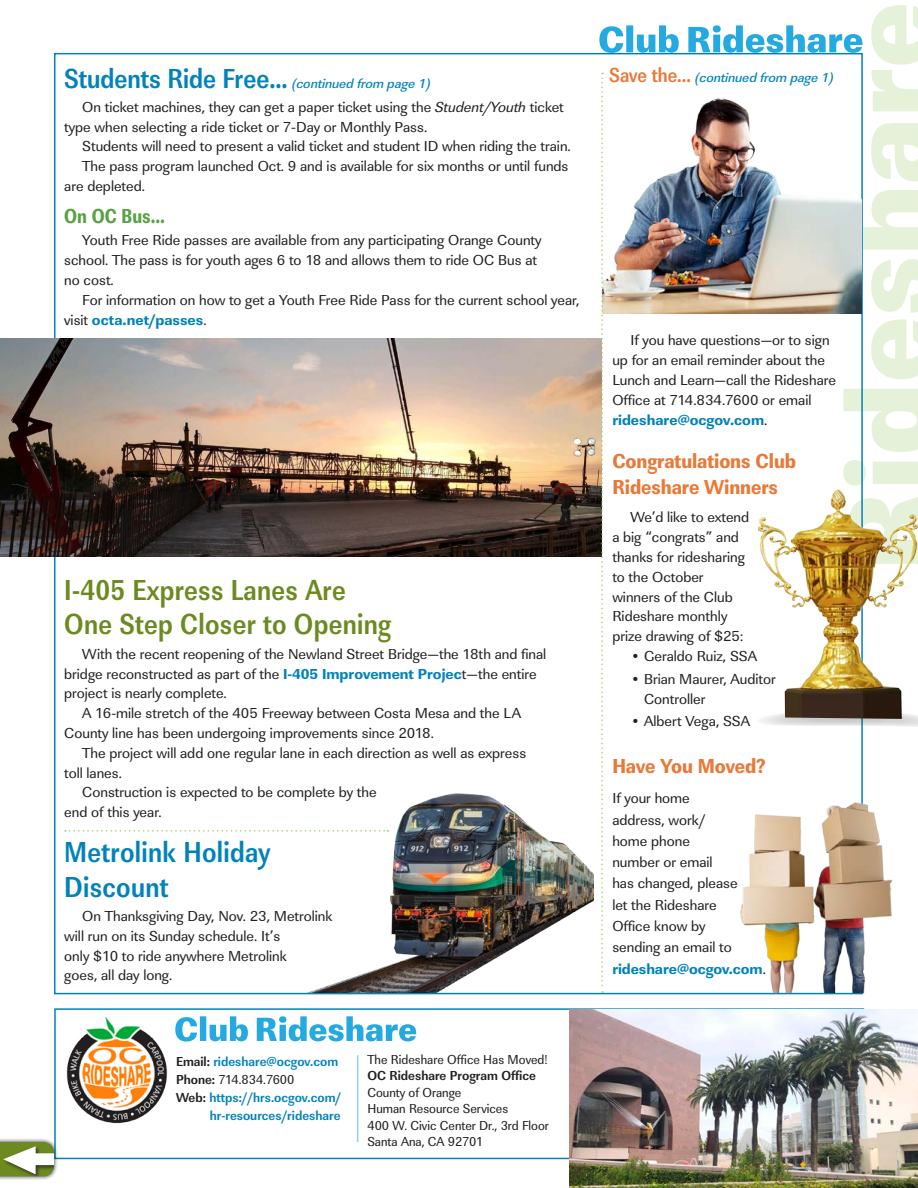
<style>
.page{position:relative;width:918px;height:1188px;background:#fff}
.page>*{position:absolute;margin:0;border:0;box-sizing:border-box;transform-origin:0 0}
.t1{font:30px/34.5px "URW Linear T Bold Narr";letter-spacing:.01em;color:#6c8a1f;scale:.9 1}
.t2{font:30px/34.5px "URW Linear T Bold Narr";letter-spacing:.01em;color:#0082bb;scale:.9 1}
.t3{font:28.5px "URW Linear T Bold Narr";color:#0082bb;scale:.9 1}
.t4{font:21px/25.5px "URW Linear T Extr Bold Extr Narr";letter-spacing:-.005em;color:#e97938}
.t5{font:21px "URW Linear T Extr Bold Extr Narr";color:#5aa245;scale:.9 1}
.t6{font:15px/19.8px "URW Linear T";color:#231f20}
.t7{font:700 15px "URW Linear T Extr";color:#0082bb}
.t8{font:13.5px/16.5px "URW Linear T Regu Narr";color:#231f20}
.t9{font:13.5px/18px "URW Linear T Bold Narr";color:#0082bb;text-align:right}
.t10{font:13.5px "URW Linear T Medi Obli";color:#0082bb}
.t11{font:13.5px "URW Linear T Bold Narr";color:#231f20}
.s1{font-family:"URW Linear T Bold Narr";font-size:21px;color:#e97938}
.s2{font-family:"URW Linear T Regu Obli"}
.s3{font-family:"URW Linear T";font-weight:400;color:#231f20}
.s4{font-family:"URW Linear T Extr";font-weight:700;color:#0082bb}
.s5{color:#231f20}
.s6{font-family:"URW Linear T Bold Narr"}
</style>
<div class="page">
<hr style="left:357px;top:1055px;width:1px;height:87px;background:#8fcdf0">
<img style="left:66px;top:1016px;width:102px;height:108px">
<div style="left:54px;top:1008px;width:810px;height:151px;border:2px solid #0082bb"></div>
<svg style="left:175px;top:1016px;width:241px;height:26px"></svg>
<img style="left:569px;top:1010px;width:349px;height:178px">
<div style="left:0;top:1137px;width:59px;height:44px;background:#231f20;opacity:.75"></div>
<svg style="left:0;top:1142px;width:54px;height:34px"></svg>
<svg style="left:65px;top:830px;width:214px;height:2px"></svg>
<img style="left:0;top:339px;width:599px;height:217px">
<img style="left:281px;top:793px;width:313px;height:200px">
<img style="left:599px;top:5px;width:319px;height:988px">
<h2 class="t3" style="left:64px;top:61px;width:250px">Students Ride Free...</h2>
<p class="t10" style="left:609px;top:70px;width:226px"><span class="s1">Save the...</span> (continued from page 1)</p>
<p class="t10" style="left:292px;top:75px;width:140px">(continued from page 1)</p>
<p class="t6" style="left:64px;top:97px;width:501px;text-indent:18px">On ticket machines, they can get a paper ticket using the <span class="s2">Student/Youth</span> ticket type when selecting a ride ticket or 7-Day or Monthly Pass.</p>
<p class="t6" style="left:82px;top:137px;width:490px">Students will need to present a valid ticket and student ID when riding the train.</p>
<p class="t6" style="left:82px;top:156px;width:488px">The pass program launched Oct. 9 and is available for six months or until funds</p>
<p class="t6" style="left:64px;top:176px;width:82px">are depleted.</p>
<h3 class="t5" style="left:64px;top:203px;width:113px">On OC Bus…</h3>
<p class="t6" style="left:64px;top:231px;width:479px;text-indent:18px">Youth Free Ride passes are available from any participating Orange County school. The pass is for youth ages 6 to 18 and allows them to ride OC Bus at no cost.</p>
<p class="t6" style="left:82px;top:290px;width:499px">For information on how to get a Youth Free Ride Pass for the current school year,</p>
<p class="t7" style="left:64px;top:310px;width:144px"><span class="s3">visit</span> octa.net/passes<span class="s3">.</span></p>
<h1 class="t1" style="left:64px;top:573px;width:365px">I-405 Express Lanes Are<br>One Step Closer to Opening</h1>
<p class="t6" style="left:82px;top:644px;width:466px">With the recent reopening of the Newland Street Bridge—the 18th and final</p>
<p class="t6" style="left:64px;top:664px;width:474px">bridge reconstructed as part of the <span class="s4">I-405 Improvement Projec</span>t—the entire</p>
<p class="t6" style="left:64px;top:684px;width:164px">project is nearly complete.</p>
<p class="t6" style="left:82px;top:703px;width:440px">A 16-mile stretch of the 405 Freeway between Costa Mesa and the LA</p>
<p class="t6" style="left:64px;top:723px;width:371px">County line has been undergoing improvements since 2018.</p>
<p class="t6" style="left:82px;top:743px;width:446px">The project will add one regular lane in each direction as well as express</p>
<p class="t6" style="left:64px;top:763px;width:59px">toll lanes.</p>
<p class="t6" style="left:82px;top:783px;width:296px">Construction is expected to be complete by the</p>
<p class="t6" style="left:64px;top:802px;width:99px">end of this year.</p>
<h1 class="t2" style="left:64px;top:835px;width:231px">Metrolink Holiday<br>Discount</h1>
<p class="t6" style="left:64px;top:906px;width:270px;text-indent:18px">On Thanksgiving Day, Nov. 23, Metrolink will run on its Sunday schedule. It’s<br>only $10 to ride anywhere Metrolink<br>goes, all day long.</p>
<p class="t9" style="left:176px;top:1052px;width:164px"><span class="s5">Email:</span> rideshare@ocgov.com</p>
<p class="t8" style="left:176px;top:1071px;width:120px"><span class="s6">Phone:</span> 714.834.7600</p>
<p class="t9" style="left:176px;top:1088px;width:167px"><span class="s5">Web:</span> https://hrs.ocgov.com/ hr-resources/rideshare</p>
<p class="t8" style="left:367px;top:1051px;width:182px">The Rideshare Office Has Moved!</p>
<p class="t11" style="left:367px;top:1067px;width:170px">OC Rideshare Program Office</p>
<p class="t8" style="left:367px;top:1084px;width:183px">County of Orange<br>Human Resource Services<br>400 W. Civic Center Dr., 3rd Floor<br>Santa Ana, CA 92701</p>
<p class="t6" style="left:612px;top:331px;width:225px;text-indent:18px">If you have questions—or to sign up for an email reminder about the Lunch and Learn—call the Rideshare Office at 714.834.7600 or email</p>
<p class="t7" style="left:612px;top:411px;width:156px">rideshare@ocgov.com<span class="s3">.</span></p>
<h3 class="t4" style="left:612px;top:448px;width:185px">Congratulations Club<br>Rideshare Winners</h3>
<p class="t6" style="left:612px;top:508px;width:138px;text-indent:18px">We’d like to extend a big “congrats” and thanks for ridesharing to the October winners of the Club<br>Rideshare monthly prize drawing of $25:</p>
<p class="t6" style="left:630px;top:646px;width:128px">• Geraldo Ruiz, SSA</p>
<p class="t6" style="left:644px;top:669px;width:133px;text-indent:-14px">• Brian Maurer, Auditor<br>Controller</p>
<p class="t6" style="left:630px;top:712px;width:121px">• Albert Vega, SSA</p>
<h3 class="t4" style="left:612px;top:753px;width:155px">Have You Moved?</h3>
<p class="t6" style="left:612px;top:788px;width:127px;line-height:21.3px">If your home address, work/ home phone number or email has changed, please let the Rideshare<br>Office know by sending an email to</p>
<p class="t7" style="left:612px;top:960px;width:155px">rideshare@ocgov.com<span class="s3">.</span></p>
</div>
